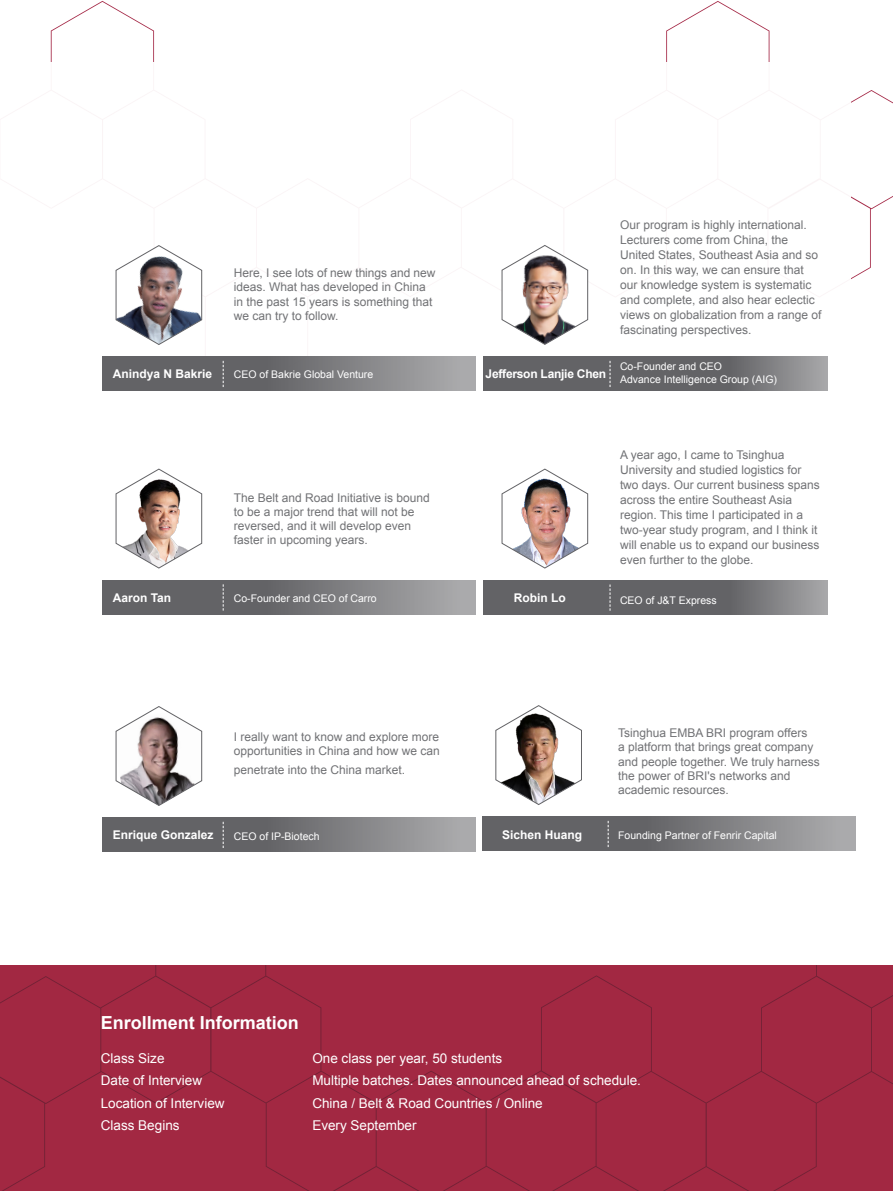
<style>
.page{position:relative;width:893px;height:1191px;background:#fff}
.page>*{position:absolute;margin:0;border:0;box-sizing:border-box;transform-origin:0 0}
.t1{font:700 18px "Arial";color:#fff}
.t2{font:13.5px "Arial";color:#fff}
.t3{font:12px/15px "Arial";color:#717275}
.t4{font:700 12px "Arial";color:#fff}
.t5{font:700 12px "Arial";letter-spacing:-.02em;color:#fff}
.t6{font:10.5px "Arial";color:#fff}
</style>
<div class="page">
<svg style="left:484px;top:357px;width:344px;height:34px;background:#6d6d6f"></svg>
<svg style="left:610px;top:361px;width:1px;height:26px"></svg>
<svg style="left:501px;top:245px;width:87px;height:100px"></svg>
<svg style="left:102px;top:357px;width:374px;height:34px;background:#78787b"></svg>
<svg style="left:482px;top:817px;width:373px;height:34px;background:#78787b"></svg>
<svg style="left:223px;top:361px;width:1px;height:26px"></svg>
<svg style="left:608px;top:821px;width:1px;height:26px"></svg>
<svg style="left:116px;top:245px;width:86px;height:100px"></svg>
<svg style="left:495px;top:705px;width:87px;height:100px"></svg>
<svg style="left:102px;top:580px;width:374px;height:34px;background:#78787b"></svg>
<svg style="left:102px;top:818px;width:374px;height:34px;background:#78787b"></svg>
<svg style="left:223px;top:584px;width:1px;height:26px"></svg>
<svg style="left:223px;top:821px;width:1px;height:27px"></svg>
<svg style="left:484px;top:580px;width:344px;height:34px;background:#6d6d6f"></svg>
<svg style="left:610px;top:584px;width:1px;height:27px"></svg>
<svg style="left:116px;top:468px;width:86px;height:100px"></svg>
<svg style="left:116px;top:706px;width:86px;height:100px"></svg>
<img style="left:501px;top:468px;width:87px;height:100px">
<div style="left:0;top:965px;width:893px;height:226px;background:#a22842"></div>
<p class="t4" style="left:113px;top:366px;width:101px">Anindya N Bakrie</p>
<p class="t3" style="left:234px;top:266px;width:203px;line-height:14.2px">Here, I see lots of new things and new ideas. What has developed in China in the past 15 years is something that we can try to follow.</p>
<p class="t6" style="left:234px;top:367px;width:141px">CEO of Bakrie Global Venture</p>
<p class="t4" style="left:113px;top:589px;width:60px">Aaron Tan</p>
<p class="t3" style="left:234px;top:490px;width:198px;line-height:14.2px">The Belt and Road Initiative is bound to be a major trend that will not be reversed, and it will develop even faster in upcoming years.</p>
<p class="t6" style="left:234px;top:591px;width:144px">Co-Founder and CEO of Carro</p>
<p class="t5" style="left:486px;top:366px;width:122px">Jefferson Lanjie Chen</p>
<p class="t3" style="left:620px;top:217px;width:203px">Our program is highly international.<br>Lecturers come from China, the United States, Southeast Asia and so on. In this way, we can ensure that our knowledge system is systematic and complete, and also hear eclectic views on globalization from a range of fascinating perspectives.</p>
<p class="t6" style="left:620px;top:359px;width:104px">Co-Founder and CEO</p>
<p class="t6" style="left:620px;top:373px;width:158px">Advance Intelligence Group (AIG)</p>
<p class="t3" style="left:620px;top:447px;width:201px">A year ago, I came to Tsinghua University and studied logistics for two days. Our current business spans across the entire Southeast Asia region. This time I participated in a two-year study program, and I think it will enable us to expand our business even further to the globe.</p>
<p class="t4" style="left:514px;top:590px;width:53px">Robin Lo</p>
<p class="t6" style="left:620px;top:593px;width:98px">CEO of J&amp;T Express</p>
<p class="t3" style="left:234px;top:730px;width:208px;line-height:14.2px">I really want to know and explore more opportunities in China and how we can</p>
<p class="t3" style="left:234px;top:762px;width:173px">penetrate into the China market.</p>
<p class="t4" style="left:113px;top:827px;width:102px">Enrique Gonzalez</p>
<p class="t6" style="left:234px;top:829px;width:87px">CEO of IP-Biotech</p>
<p class="t4" style="left:502px;top:827px;width:82px">Sichen Huang</p>
<p class="t3" style="left:618px;top:726px;width:203px;line-height:14.2px">Tsinghua EMBA BRI program offers<br>a platform that brings great company and people together. We truly harness the power of BRI's networks and academic resources.</p>
<p class="t6" style="left:618px;top:828px;width:160px">Founding Partner of Fenrir Capital</p>
<p class="t1" style="left:101px;top:1010px;width:200px">Enrollment Information</p>
<p class="t2" style="left:101px;top:1049px;width:65px">Class Size</p>
<p class="t2" style="left:312px;top:1049px;width:191px">One class per year, 50 students</p>
<p class="t2" style="left:101px;top:1071px;width:103px">Date of Interview</p>
<p class="t2" style="left:312px;top:1071px;width:330px">Multiple batches. Dates announced ahead of schedule.</p>
<p class="t2" style="left:101px;top:1094px;width:125px">Location of Interview</p>
<p class="t2" style="left:312px;top:1094px;width:232px">China / Belt &amp; Road Countries / Online</p>
<p class="t2" style="left:101px;top:1116px;width:80px">Class Begins</p>
<p class="t2" style="left:312px;top:1116px;width:106px">Every September</p>
</div>
